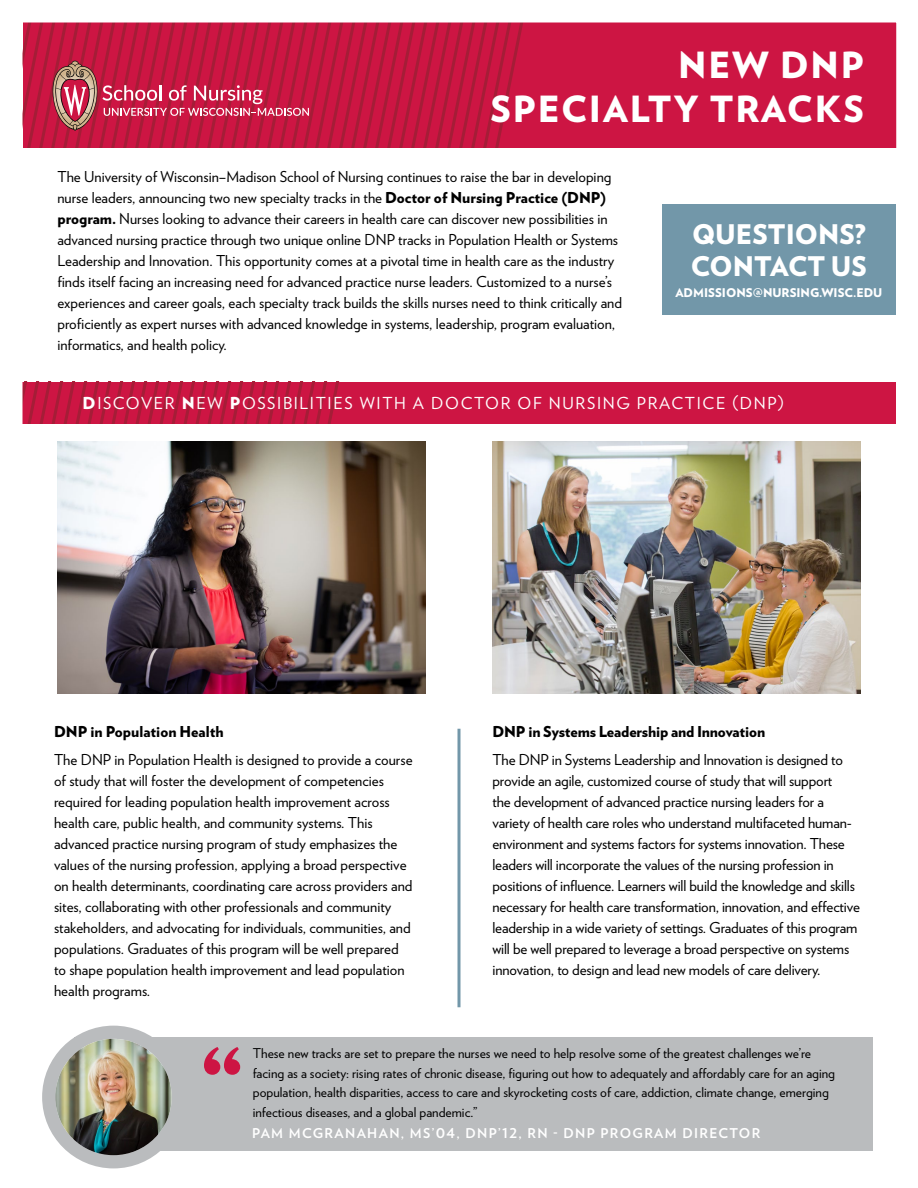
<style>
.page{position:relative;width:918px;height:1188px;background:#fff}
.page>*{position:absolute;margin:0;border:0;box-sizing:border-box;transform-origin:0 0}
.t1{font:900 113.55px "Verlag";color:#cd1543}
.t2{font:900 36px/43.2px "Verlag";letter-spacing:.05em;color:#fff;text-align:right}
.t3{font:900 27px/32.4px "Verlag";color:#fff}
.t4{font:16.5px "Verlag";letter-spacing:.1em;color:#fff}
.t5{font:15px/21px "Verlag";color:#000}
.t6{font:900 15px "Verlag";letter-spacing:-.01em;color:#000}
.t7{font:13.5px/19.5px "Verlag";color:#000}
.t8{font:700 13.5px "Verlag";letter-spacing:.1em;color:#fff}
.t9{font:900 12px "Verlag";color:#fff}
.s1{font-weight:900}
</style>
<div class="page">
<div style="left:22px;top:382px;width:874px;height:42px;background:#cd1543"></div>
<svg style="left:23px;top:382px;width:316px;height:42px"></svg>
<img style="left:57px;top:442px;width:369px;height:251px">
<div style="left:662px;top:204px;width:234px;height:111px;background:#7297a9"></div>
<img style="left:492px;top:442px;width:369px;height:251px">
<div style="left:23px;top:22px;width:873px;height:125px;background:#cd1543"></div>
<svg style="left:23px;top:23px;width:500px;height:124px"></svg>
<div style="left:74px;top:1037px;width:798px;height:114px;background:#babcbe"></div>
<div style="left:42px;top:1026px;width:143px;height:142px;background:#babcbe;border-radius:50%"></div>
<img style="left:55px;top:1039px;width:117px;height:116px;border-radius:58px">
<hr style="left:458px;top:729px;width:2px;height:278px;background:#7297a9">
<h2 class="t2" style="left:490px;top:42px;width:375px">NEW DNP<br>SPECIALTY TRACKS</h2>
<p class="t5" style="left:57px;top:165px;width:566px">The University of Wisconsin–Madison School of Nursing continues to raise the bar in developing nurse leaders, announcing two new specialty tracks in the <span class="s1">Doctor of Nursing Practice (DNP) program.</span> Nurses looking to advance their careers in health care can discover new possibilities in advanced nursing practice through two unique online DNP tracks in Population Health or Systems Leadership and Innovation. This opportunity comes at a pivotal time in health care as the industry finds itself facing an increasing need for advanced practice nurse leaders. Customized to a nurse’s experiences and career goals, each specialty track builds the skills nurses need to think critically and proficiently as expert nurses with advanced knowledge in systems, leadership, program evaluation, informatics, and health policy.</p>
<h3 class="t3" style="left:691px;top:216px;width:178px">QUESTIONS?<br>CONTACT US</h3>
<p class="t9" style="left:675px;top:283px;width:209px">ADMISSIONS@NURSING.WISC.EDU</p>
<p class="t4" style="left:83px;top:391px;width:703px"><span class="s1">D</span>ISCOVER <span class="s1">N</span>EW <span class="s1">P</span>OSSIBILITIES WITH A DOCTOR OF NURSING PRACTICE (DNP)</p>
<p class="t6" style="left:54px;top:719px;width:171px">DNP in Population Health</p>
<p class="t5" style="left:54px;top:748px;width:360px">The DNP in Population Health is designed to provide a course of study that will foster the development of competencies required for leading population health improvement across health care, public health, and community systems. This advanced practice nursing program of study emphasizes the values of the nursing profession, applying a broad perspective on health determinants, coordinating care across providers and sites, collaborating with other professionals and community stakeholders, and advocating for individuals, communities, and populations. Graduates of this program will be well prepared to shape population health improvement and lead population health programs.</p>
<p class="t6" style="left:492px;top:719px;width:274px">DNP in Systems Leadership and Innovation</p>
<p class="t5" style="left:492px;top:748px;width:369px">The DNP in Systems Leadership and Innovation is designed to provide an agile, customized course of study that will support<br>the development of advanced practice nursing leaders for a variety of health care roles who understand multifaceted human&shy;environment and systems factors for systems innovation. These leaders will incorporate the values of the nursing profession in positions of influence. Learners will build the knowledge and skills necessary for health care transformation, innovation, and effective leadership in a wide variety of settings. Graduates of this program will be well prepared to leverage a broad perspective on systems innovation, to design and lead new models of care delivery.</p>
<h1 class="t1" style="left:200px;top:997px;width:46px">“</h1>
<p class="t7" style="left:253px;top:1043px;width:584px">These new tracks are set to prepare the nurses we need to help resolve some of the greatest challenges we’re facing as a society: rising rates of chronic disease, figuring out how to adequately and affordably care for an aging population, health disparities, access to care and skyrocketing costs of care, addiction, climate change, emerging infectious diseases, and a global pandemic.”</p>
<p class="t8" style="left:252px;top:1122px;width:510px">PAM MCGRANAHAN, MS’04, DNP’12, RN - DNP PROGRAM DIRECTOR</p>
</div>
